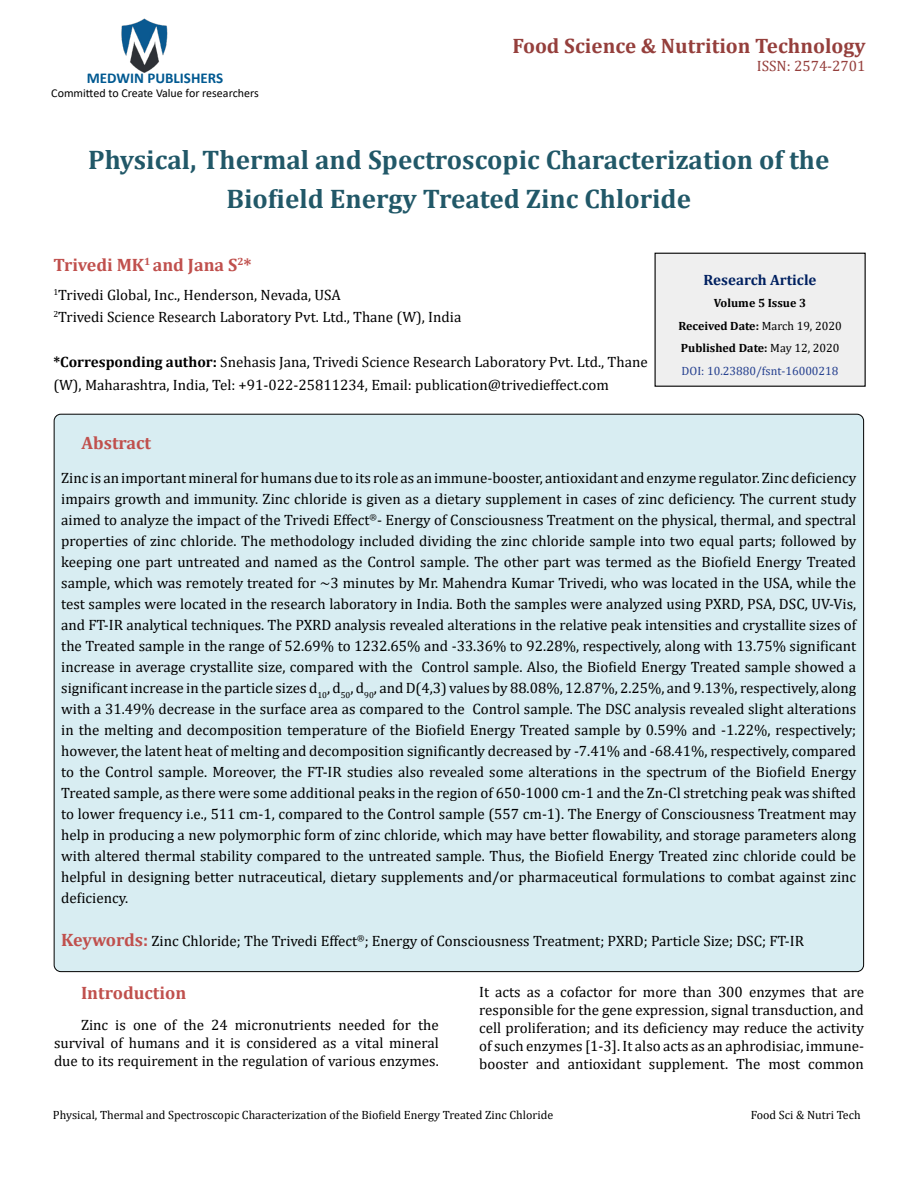
<style>
.page{position:relative;width:918px;height:1188px;background:#fff}
.page>*{position:absolute;margin:0;border:0;box-sizing:border-box;transform-origin:0 0}
.t1{font:700 27px/39px "Cambria";color:#215868;text-align:center}
.t2{font:700 21px "Cambria";color:#953f3c}
.t3{font:700 18px "Cambria";color:#c0504d}
.t4{font:15px/21px "Cambria";color:#000;text-align:justify}
.t5{font:700 15px "Calibri";color:#005991}
.t6{font:700 15px "Cambria";color:#002060}
.t7{font:15px "Cambria";color:#953f3c}
.t8{font:12px "Cambria";color:#000}
.t9{font:700 12px/22.5px "Cambria";color:#000;text-align:center}
.t10{font:12px "Calibri";color:#000}
.s1{font-weight:700}
.s2{font-weight:400}
.s3{font-weight:400;color:#25408f}
.s4{font-weight:700;font-size:18px;color:#c0504d}
</style>
<div class="page">
<img style="left:121px;top:18px;width:47px;height:55px">
<div style="left:655px;top:253px;width:210px;height:133px;background:#efefef"></div>
<div style="left:655px;top:253px;width:211px;height:134px;border:1px solid #000"></div>
<div style="left:54px;top:414px;width:810px;height:558px;background:#d8edf2;border-radius:7px"></div>
<p class="t5" style="left:87px;top:67px;width:138px">MEDWIN PUBLISHERS</p>
<p class="t10" style="left:51px;top:85px;width:209px">Committed to Create Value for researchers</p>
<h2 class="t2" style="left:513px;top:31px;width:354px">Food Science &amp; Nutrition Technology</h2>
<p class="t7" style="left:757px;top:57px;width:110px">ISSN: 2574-2701</p>
<h1 class="t1" style="left:88px;top:139px;width:743px">Physical, Thermal and Spectroscopic Characterization of the<br>Biofield Energy Treated Zinc Chloride</h1>
<p class="t3" style="left:53px;top:252px;width:200px">Trivedi MK<sup>1</sup> and Jana S<sup>2</sup>*</p>
<p class="t4" style="left:53px;top:283px;width:409px;line-height:22.5px"><sup>1</sup>Trivedi Global, Inc., Henderson, Nevada, USA<br><sup>2</sup>Trivedi Science Research Laboratory Pvt. Ltd., Thane (W), India</p>
<p class="t4" style="left:53px;top:351px;width:596px;line-height:22.5px"><span class="s1">*Corresponding author:</span> Snehasis Jana, Trivedi Science Research Laboratory Pvt. Ltd., Thane (W), Maharashtra, India, Tel: +91-022-25811234, Email: publication@trivedieffect.com</p>
<p class="t6" style="left:704px;top:269px;width:114px">Research Article</p>
<p class="t9" style="left:679px;top:292px;width:165px">Volume 5 Issue 3<br>Received Date: <span class="s2">March 19, 2020<br></span>Published Date: <span class="s2">May 12, 2020<br></span><span class="s3">DOI: 10.23880/fsnt-16000218</span></p>
<p class="t3" style="left:82px;top:430px;width:71px">Abstract</p>
<p class="t4" style="left:61px;top:468px;width:797px">Zinc is an important mineral for humans due to its role as an immune-booster, antioxidant and enzyme regulator. Zinc deficiency impairs growth and immunity. Zinc chloride is given as a dietary supplement in cases of zinc deficiency. The current study aimed to analyze the impact of the Trivedi Effect<sup>®</sup>- Energy of Consciousness Treatment on the physical, thermal, and spectral properties of zinc chloride. The methodology included dividing the zinc chloride sample into two equal parts; followed by keeping one part untreated and named as the Control sample. The other part was termed as the Biofield Energy Treated sample, which was remotely treated for ~3 minutes by Mr. Mahendra Kumar Trivedi, who was located in the USA, while the test samples were located in the research laboratory in India. Both the samples were analyzed using PXRD, PSA, DSC, UV-Vis, and FT-IR analytical techniques. The PXRD analysis revealed alterations in the relative peak intensities and crystallite sizes of the Treated sample in the range of 52.69% to 1232.65% and -33.36% to 92.28%, respectively, along with 13.75% significant increase in average crystallite size, compared with the Control sample. Also, the Biofield Energy Treated sample showed a significant increase in the particle sizes d<sub>10</sub>, d<sub>50</sub>, d<sub>90</sub>, and D(4,3) values by 88.08%, 12.87%, 2.25%, and 9.13%, respectively, along with a 31.49% decrease in the surface area as compared to the Control sample. The DSC analysis revealed slight alterations in the melting and decomposition temperature of the Biofield Energy Treated sample by 0.59% and -1.22%, respectively; however, the latent heat of melting and decomposition significantly decreased by -7.41% and -68.41%, respectively, compared to the Control sample. Moreover, the FT-IR studies also revealed some alterations in the spectrum of the Biofield Energy Treated sample, as there were some additional peaks in the region of 650-1000 cm-1 and the Zn-Cl stretching peak was shifted to lower frequency i.e., 511 cm-1, compared to the Control sample (557 cm-1). The Energy of Consciousness Treatment may help in producing a new polymorphic form of zinc chloride, which may have better flowability, and storage parameters along with altered thermal stability compared to the untreated sample. Thus, the Biofield Energy Treated zinc chloride could be helpful in designing better nutraceutical, dietary supplements and/or pharmaceutical formulations to combat against zinc deficiency.</p>
<p class="t4" style="left:61px;top:930px;width:744px"><span class="s4">Keywords:</span> Zinc Chloride; The Trivedi Effect<sup>®</sup>; Energy of Consciousness Treatment; PXRD; Particle Size; DSC; FT-IR</p>
<p class="t3" style="left:81px;top:980px;width:107px">Introduction</p>
<p class="t4" style="left:54px;top:1016px;width:386px;line-height:18px;text-indent:27px">Zinc is one of the 24 micronutrients needed for the survival of humans and it is considered as a vital mineral due to its requirement in the regulation of various enzymes.</p>
<p class="t4" style="left:479px;top:982px;width:386px;line-height:18px">It acts as a cofactor for more than 300 enzymes that are responsible for the gene expression, signal transduction, and cell proliferation; and its deficiency may reduce the activity of such enzymes [1-3]. It also acts as an aphrodisiac, immune&shy;booster and antioxidant supplement. The most common</p>
<p class="t8" style="left:53px;top:1108px;width:502px">Physical, Thermal and Spectroscopic Characterization of the Biofield Energy Treated Zinc Chloride</p>
<p class="t8" style="left:751px;top:1108px;width:111px">Food Sci &amp; Nutri Tech</p>
</div>
